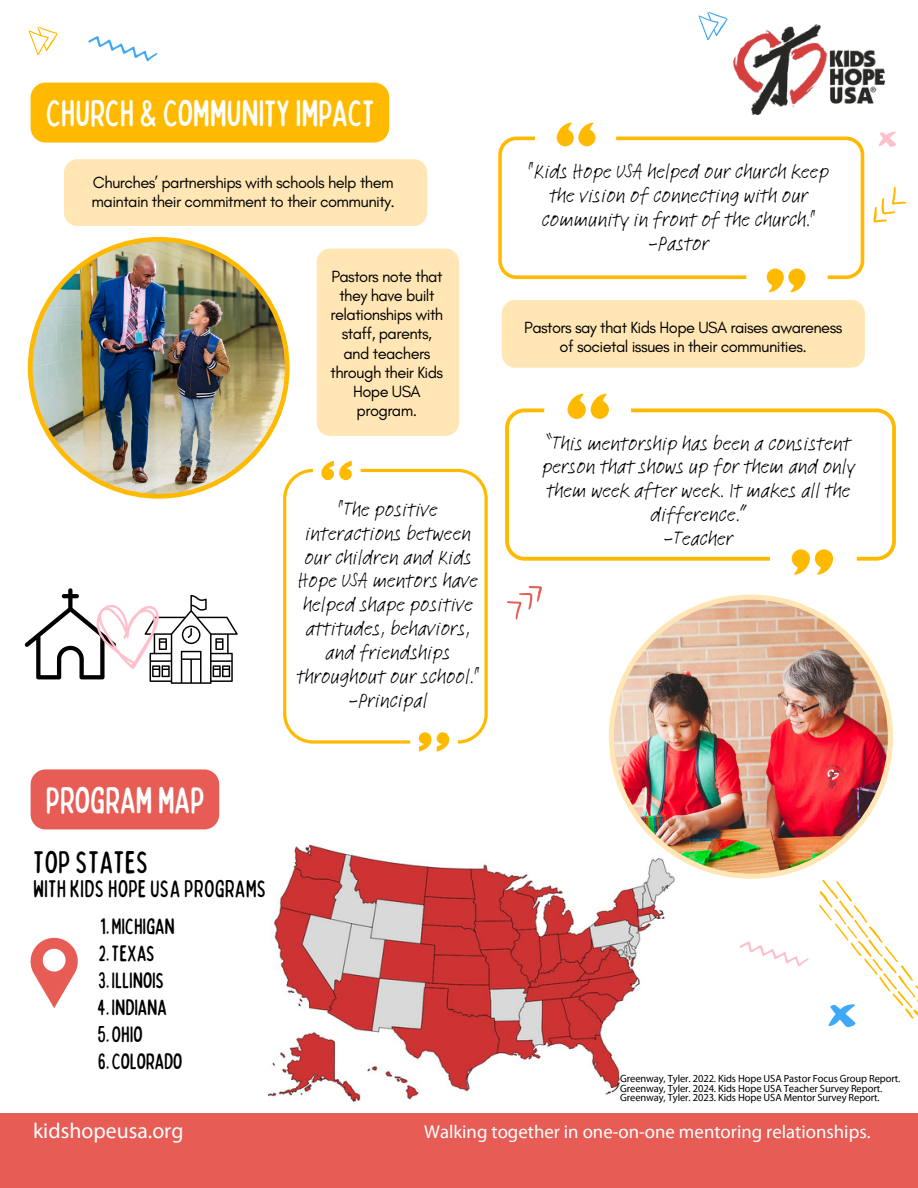
<style>
.page{position:relative;width:918px;height:1188px;background:#fff}
.page>*{position:absolute;margin:0;border:0;box-sizing:border-box;transform-origin:0 0}
.t1{font:condensed 37.5px "Bobby Jones Soft";letter-spacing:-.01em;color:#fff}
.t2{font:condensed 31.8px "Bobby Jones Soft";color:#000}
.t3{font:condensed 24.45px "Bobby Jones Soft";color:#000}
.t4{font:condensed 22.5px "Bobby Jones Soft";letter-spacing:-.01em;color:#000}
.t5{font:21.75px "Myriad Pro";color:#fff}
.t6{font:21.3px/23.9px "Feltpen Com";letter-spacing:-.01em;color:#000;text-align:center}
.t7{font:18.75px "Myriad Pro";color:#fff}
.t8{font:16.5px/19.2px "Glacial Indifference";letter-spacing:-.035em;color:#000;text-align:center}
.t9{font:10.5px "Myriad Pro";letter-spacing:-.01em;color:#000}
</style>
<div class="page">
<img style="left:734px;top:24px;width:150px;height:91px">
<svg style="left:28px;top:26px;width:30px;height:30px"></svg>
<svg style="left:88px;top:36px;width:70px;height:26px"></svg>
<img style="left:269px;top:844px;width:406px;height:258px">
<div style="left:630px;top:1009px;width:55px;height:60px;background:#fff"></div>
<div style="left:625px;top:1009px;width:69px;height:51px;background:#fff"></div>
<div style="left:64px;top:159px;width:363px;height:67px;background:#ffe6b4;border-radius:14px"></div>
<div style="left:317px;top:249px;width:142px;height:187px;background:#ffe6b4;border-radius:14px"></div>
<svg style="left:498px;top:123px;width:409px;height:169px"></svg>
<svg style="left:698px;top:12px;width:30px;height:29px"></svg>
<svg style="left:819px;top:879px;width:99px;height:149px"></svg>
<svg style="left:30px;top:937px;width:48px;height:71px"></svg>
<div style="left:502px;top:300px;width:363px;height:68px;background:#ffe6b4;border-radius:14px"></div>
<div style="left:31px;top:83px;width:358px;height:60px;background:#ffba00;border-radius:15px"></div>
<svg style="left:283px;top:461px;width:205px;height:291px"></svg>
<svg style="left:505px;top:394px;width:391px;height:226px"></svg>
<svg style="left:25px;top:588px;width:213px;height:96px"></svg>
<svg style="left:740px;top:941px;width:69px;height:26px"></svg>
<img style="left:28px;top:237px;width:262px;height:262px">
<img style="left:609px;top:595px;width:284px;height:284px">
<div style="left:31px;top:769px;width:188px;height:60px;background:#e75c55"></div>
<div style="left:0;top:1113px;width:918px;height:75px;background:#e75c55"></div>
<p class="t1" style="left:46px;top:89px;width:331px">CHURCH &amp; COMMUNITYIMPACT</p>
<p class="t8" style="left:92px;top:173px;width:305px;text-align:left">Churches’ partnerships with schools help them maintain their commitment to their community.</p>
<h4 class="t8" style="left:331px;top:267px;width:114px">Pastors note that they have built relationships with staff, parents, and teachers through their Kids<br>Hope USA program.</h4>
<p class="t1" style="left:46px;top:776px;width:161px">PROGRAM MAP</p>
<p class="t2" style="left:33px;top:841px;width:117px">TOPSTATES</p>
<p class="t3" style="left:33px;top:873px;width:235px">WITH KIDSHOPEUSA PROGRAMS</p>
<p class="t4" style="left:100px;top:912px;width:76px">1.MICHIGAN</p>
<p class="t4" style="left:98px;top:939px;width:59px">2.TEXAS</p>
<h1 class="t4" style="left:98px;top:966px;width:68px">3.ILLINOIS</h1>
<p class="t4" style="left:97px;top:993px;width:71px">4.INDIANA</p>
<h4 class="t4" style="left:97px;top:1020px;width:47px">5.OHIO</h4>
<p class="t4" style="left:98px;top:1047px;width:86px">6.COLORADO</p>
<p class="t6" style="left:296px;top:497px;width:185px">"The positive interactions between our children and Kids<br>Hope USA mentors have helped shape positive attitudes, behaviors, and friendships throughout our school." -Principal</p>
<p class="t6" style="left:528px;top:160px;width:302px">"Kids Hope USA helped our church keep the vision of connecting with our community in front of the church." -Pastor</p>
<p class="t8" style="left:524px;top:317px;width:320px">Pastors say that Kids Hope USA raises awareness of societal issues in their communities.</p>
<h4 class="t6" style="left:542px;top:431px;width:315px">“This mentorship has been a consistent person that shows up for them and only them week after week. It makes all the difference.”<br>-Teacher</h4>
<p class="t9" style="left:620px;top:1074px;width:282px">Greenway, Tyler. 2022. Kids Hope USA Pastor Focus Group Report.</p>
<p class="t9" style="left:620px;top:1084px;width:264px">Greenway, Tyler. 2024. Kids Hope USA Teacher Survey Report.</p>
<p class="t9" style="left:620px;top:1094px;width:261px">Greenway, Tyler. 2023. Kids Hope USA Mentor Survey Report.</p>
<p class="t5" style="left:33px;top:1122px;width:152px">kidshopeusa.org</p>
<h1 class="t7" style="left:424px;top:1124px;width:448px">Walking together in one-on-one mentoring relationships.</h1>
</div>
